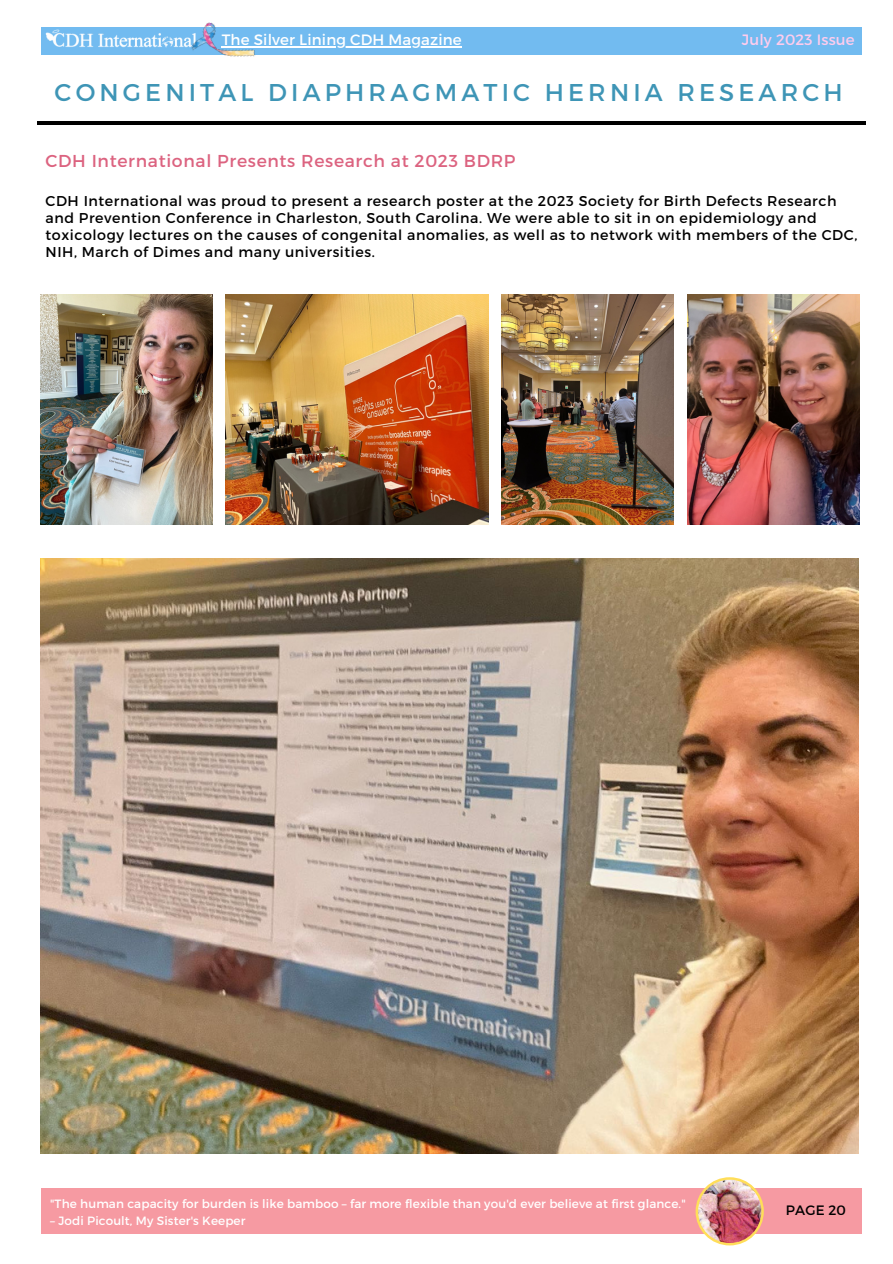
<style>
.page{position:relative;width:893px;height:1264px;background:#fff}
.page>*{position:absolute;margin:0;border:0;box-sizing:border-box;transform-origin:0 0}
.t1{font:24.3px "Montserrat";letter-spacing:.17em;color:#3e95b6}
.t2{font:17.25px "Montserrat";letter-spacing:.04em;color:#dc6380}
.t3{font:15px "Montserrat";letter-spacing:.01em;color:#fff}
.t4{font:15px "Montserrat";letter-spacing:.01em;color:#ffcced}
.t5{font:14.25px/16.8px "Montserrat";letter-spacing:.04em;color:#000}
.t6{font:13.65px "Montserrat";letter-spacing:.01em;color:#000}
.t7{font:12px "Montserrat";letter-spacing:.01em;color:#fff}
</style>
<div class="page">
<hr style="left:37px;top:121px;width:828px;height:4px;background:#000">
<div style="left:41px;top:1188px;width:820px;height:45px;background:#f69aa2"></div>
<div style="left:41px;top:28px;width:820px;height:27px;background:#72bbf0"></div>
<img style="left:46px;top:29px;width:145px;height:19px">
<img style="left:191px;top:22px;width:70px;height:35px">
<hr style="left:222px;top:46px;width:240px;height:1px;background:#fff">
<svg style="left:695px;top:1177px;width:68px;height:68px"></svg>
<img style="left:698px;top:1179px;width:63px;height:63px;border-radius:50%">
<img style="left:41px;top:558px;width:817px;height:595px">
<img style="left:41px;top:295px;width:172px;height:229px">
<img style="left:225px;top:295px;width:263px;height:229px">
<img style="left:502px;top:295px;width:172px;height:229px">
<img style="left:687px;top:295px;width:172px;height:229px">
<p class="t3" style="left:222px;top:30px;width:241px">The Silver Lining CDH Magazine</p>
<p class="t4" style="left:741px;top:30px;width:114px">July 2023 Issue</p>
<p class="t1" style="left:55px;top:76px;width:789px">CONGENITAL DIAPHRAGMATIC HERNIA RESEARCH</p>
<p class="t2" style="left:45px;top:149px;width:471px">CDH International Presents Research at 2023 BDRP</p>
<p class="t5" style="left:45px;top:192px;width:813px">CDH International was proud to present a research poster at the 2023 Society for Birth Defects Research and Prevention Conference in Charleston, South Carolina. We were able to sit in on epidemiology and toxicology lectures on the causes of congenital anomalies, as well as to network with members of the CDC, NIH, March of Dimes and many universities.</p>
<p class="t7" style="left:50px;top:1195px;width:637px">"The human capacity for burden is like bamboo – far more flexible than you'd ever believe at first glance."</p>
<p class="t7" style="left:50px;top:1212px;width:197px">– Jodi Picoult, My Sister's Keeper</p>
<p class="t6" style="left:785px;top:1201px;width:62px">PAGE 20</p>
</div>
